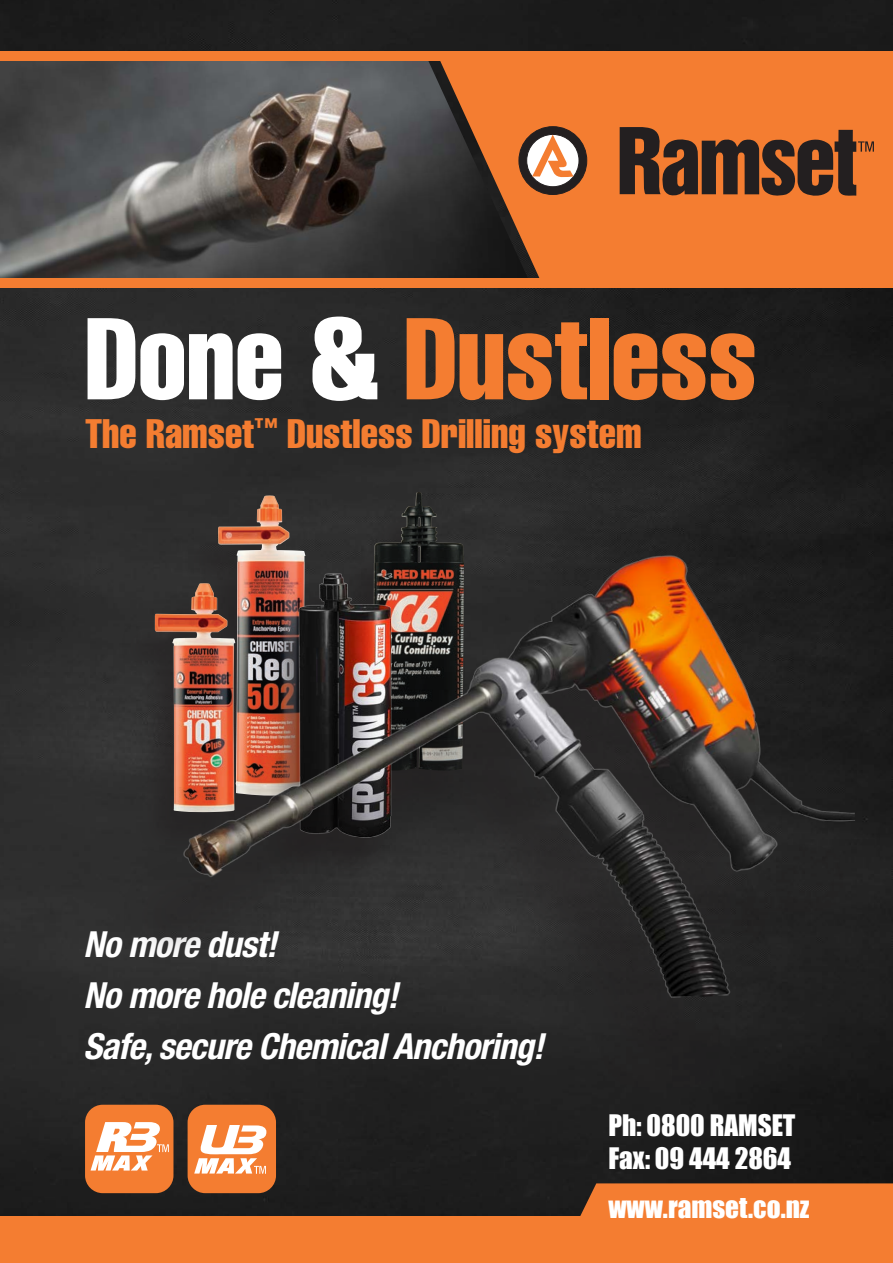
<style>
.page{position:relative;width:893px;height:1263px;background:#fff}
.page>*{position:absolute;margin:0;border:0;box-sizing:border-box;transform-origin:0 0}
.t1{font:extra-condensed 114px "Helvetica";color:#f47d31}
.t2{font:extra-condensed 40.5px "Helvetica";color:#f47d31}
.t3{font:italic 700 condensed 36px "Helvetica Neue";letter-spacing:-.02em;color:#fff}
.t4{font:27.15px "Impact";color:#fff}
.s1{color:#fff}
</style>
<div class="page">
<img style="left:0;top:0;width:893px;height:1216px">
<div style="left:530px;top:60px;width:363px;height:219px;background:#f47d31"></div>
<img style="left:0;top:60px;width:530px;height:219px">
<div style="left:0;top:279px;width:893px;height:9px;background:#f47d31"></div>
<div style="left:0;top:51px;width:893px;height:9px;background:#f47d31"></div>
<div style="left:0;top:1216px;width:893px;height:47px;background:#f47d31"></div>
<svg style="left:519px;top:126px;width:68px;height:69px"></svg>
<svg style="left:620px;top:126px;width:254px;height:70px"></svg>
<svg style="left:557px;top:1183px;width:336px;height:33px"></svg>
<div style="left:85px;top:1105px;width:88px;height:88px;background:#f47d31;border-radius:18px"></div>
<svg style="left:91px;top:1122px;width:78px;height:48px"></svg>
<div style="left:188px;top:1105px;width:88px;height:88px;background:#f47d31;border-radius:18px"></div>
<svg style="left:194px;top:1125px;width:72px;height:49px"></svg>
<div style="left:339px;top:500px;width:128px;height:314px;background:#303030"></div>
<img style="left:373px;top:492px;width:91px;height:34px">
<div style="left:183px;top:502px;width:124px;height:337px;background:#2e2e2e"></div>
<img style="left:218px;top:495px;width:87px;height:31px">
<div style="left:119px;top:586px;width:731px;height:506px;background:#231f20"></div>
<img style="left:141px;top:526px;width:721px;height:485px">
<div style="left:120px;top:590px;width:117px;height:266px;background:#231f20;opacity:.5"></div>
<img style="left:155px;top:583px;width:80px;height:229px">
<p class="t1" style="left:85px;top:286px;width:673px"><span class="s1">Done &amp;</span> Dustless</p>
<p class="t2" style="left:85px;top:408px;width:558px">The Ramset<sup>™</sup> Dustless Drilling system</p>
<p class="t3" style="left:84px;top:922px;width:195px">No more dust!</p>
<p class="t3" style="left:84px;top:973px;width:316px">No more hole cleaning!</p>
<p class="t3" style="left:84px;top:1024px;width:462px">Safe, secure Chemical Anchoring!</p>
<p class="t4" style="left:608px;top:1104px;width:188px">Ph: 0800 RAMSET</p>
<p class="t4" style="left:608px;top:1137px;width:184px">Fax: 09 444 2864</p>
<p class="t4" style="left:608px;top:1186px;width:203px">www.ramset.co.nz</p>
</div>
